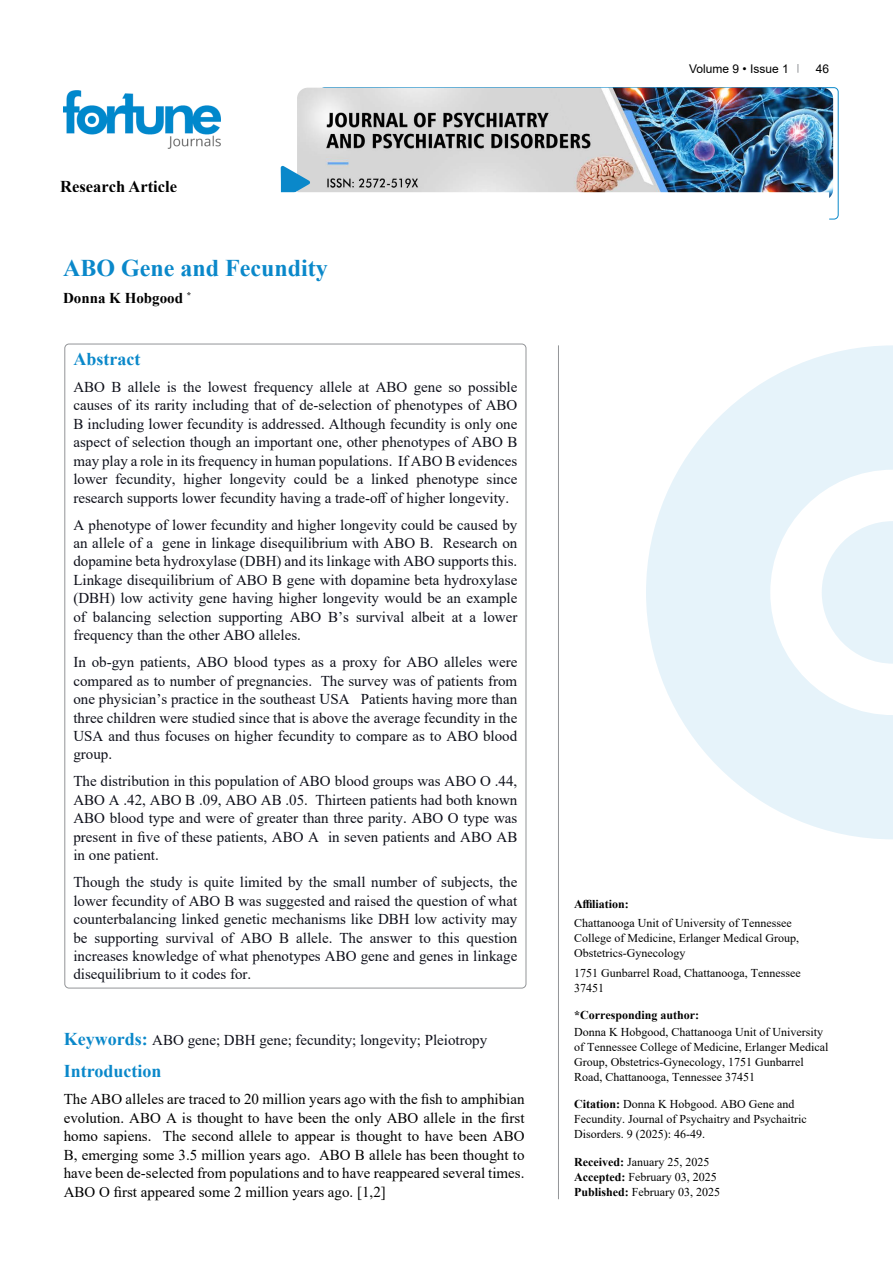
<style>
.page{position:relative;width:893px;height:1263px;background:#fff}
.page>*{position:absolute;margin:0;border:0;box-sizing:border-box;transform-origin:0 0}
.t1{font:700 24px "Times New Roman";color:#0a88ca}
.t2{font:700 18px "Times New Roman";color:#0a88ca}
.t3{font:700 16.5px "Times New Roman";color:#000}
.t4{font:15px/18.5px "Times New Roman";color:#0e101a;text-align:justify}
.t5{font:15px/18.5px "Times New Roman";color:#000;text-align:justify}
.t6{font:700 15px "Times New Roman";color:#000}
.t7{font:12px/15px "Times New Roman";color:#000}
.t8{font:700 12px "Times New Roman";color:#000}
.t9{font:12px "Arial";color:#000}
.s1{font-weight:700;font-size:18px;color:#0a88ca}
.s2{font-weight:700}
</style>
<div class="page">
<img style="left:64px;top:90px;width:157px;height:59px">
<img style="left:297px;top:88px;width:536px;height:110px">
<svg style="left:281px;top:166px;width:29px;height:26px"></svg>
<div style="left:63px;top:192px;width:766px;height:48px;background:#fff"></div>
<svg style="left:646px;top:345px;width:247px;height:494px;fill:#e6f3fa"></svg>
<svg style="left:822px;top:521px;width:71px;height:143px"></svg>
<hr style="left:558px;top:345px;width:1px;height:854px;background:#939598">
<p class="t3" style="left:60px;top:175px;width:118px">Research Article</p>
<h1 class="t1" style="left:63px;top:251px;width:266px">ABO Gene and Fecundity</h1>
<p class="t6" style="left:63px;top:287px;width:130px">Donna K Hobgood <sup>*</sup></p>
<p class="t2" style="left:73px;top:346px;width:68px">Abstract</p>
<p class="t4" style="left:73px;top:377px;width:445px">ABO B allele is the lowest frequency allele at ABO gene so possible causes of its rarity including that of de-selection of phenotypes of ABO B including lower fecundity is addressed. Although fecundity is only one aspect of selection though an important one, other phenotypes of ABO B may play a role in its frequency in human populations. If ABO B evidences lower fecundity, higher longevity could be a linked phenotype since research supports lower fecundity having a trade-off of higher longevity.</p>
<p class="t4" style="left:73px;top:515px;width:445px">A phenotype of lower fecundity and higher longevity could be caused by an allele of a gene in linkage disequilibrium with ABO B. Research on dopamine beta hydroxylase (DBH) and its linkage with ABO supports this.<br>Linkage disequilibrium of ABO B gene with dopamine beta hydroxylase (DBH) low activity gene having higher longevity would be an example of balancing selection supporting ABO B’s survival albeit at a lower frequency than the other ABO alleles.</p>
<p class="t4" style="left:73px;top:652px;width:445px">In ob-gyn patients, ABO blood types as a proxy for ABO alleles were compared as to number of pregnancies. The survey was of patients from one physician’s practice in the southeast USA Patients having more than three children were studied since that is above the average fecundity in the USA and thus focuses on higher fecundity to compare as to ABO blood group.</p>
<p class="t4" style="left:73px;top:772px;width:445px">The distribution in this population of ABO blood groups was ABO O .44, ABO A .42, ABO B .09, ABO AB .05. Thirteen patients had both known ABO blood type and were of greater than three parity. ABO O type was present in five of these patients, ABO A in seven patients and ABO AB in one patient.</p>
<p class="t4" style="left:73px;top:872px;width:445px">Though the study is quite limited by the small number of subjects, the lower fecundity of ABO B was suggested and raised the question of what counterbalancing linked genetic mechanisms like DBH low activity may be supporting survival of ABO B allele. The answer to this question increases knowledge of what phenotypes ABO gene and genes in linkage disequilibrium to it codes for.</p>
<p class="t4" style="left:64px;top:1030px;width:425px"><span class="s1">Keywords:</span> ABO gene; DBH gene; fecundity; longevity; Pleiotropy</p>
<p class="t2" style="left:64px;top:1058px;width:99px">Introduction</p>
<p class="t5" style="left:64px;top:1089px;width:462px">The ABO alleles are traced to 20 million years ago with the fish to amphibian evolution. ABO A is thought to have been the only ABO allele in the first homo sapiens. The second allele to appear is thought to have been ABO B, emerging some 3.5 million years ago. ABO B allele has been thought to have been de-selected from populations and to have reappeared several times.<br>ABO O first appeared some 2 million years ago. [1,2]</p>
<p class="t9" style="left:689px;top:60px;width:101px">Volume 9 • Issue 1</p>
<p class="t9" style="left:816px;top:60px;width:15px">46</p>
<p class="t8" style="left:574px;top:895px;width:56px">Affiliation:</p>
<p class="t7" style="left:574px;top:915px;width:226px">Chattanooga Unit of University of Tennessee<br>College of Medicine, Erlanger Medical Group,<br>Obstetrics-Gynecology</p>
<p class="t7" style="left:574px;top:965px;width:228px">1751 Gunbarrel Road, Chattanooga, Tennessee<br>37451</p>
<p class="t8" style="left:574px;top:1007px;width:127px">*Corresponding author:</p>
<p class="t7" style="left:574px;top:1024px;width:256px">Donna K Hobgood, Chattanooga Unit of University of Tennessee College of Medicine, Erlanger Medical Group, Obstetrics-Gynecology, 1751 Gunbarrel Road, Chattanooga, Tennessee 37451</p>
<p class="t7" style="left:574px;top:1096px;width:234px"><span class="s2">Citation:</span> Donna K Hobgood. ABO Gene and<br>Fecundity. Journal of Psychaitry and Psychaitric<br>Disorders. 9 (2025): 46-49.</p>
<p class="t7" style="left:574px;top:1154px;width:148px"><span class="s2">Received:</span> January 25, 2025<br><span class="s2">Accepted:</span> February 03, 2025<br><span class="s2">Published:</span> February 03, 2025</p>
</div>
